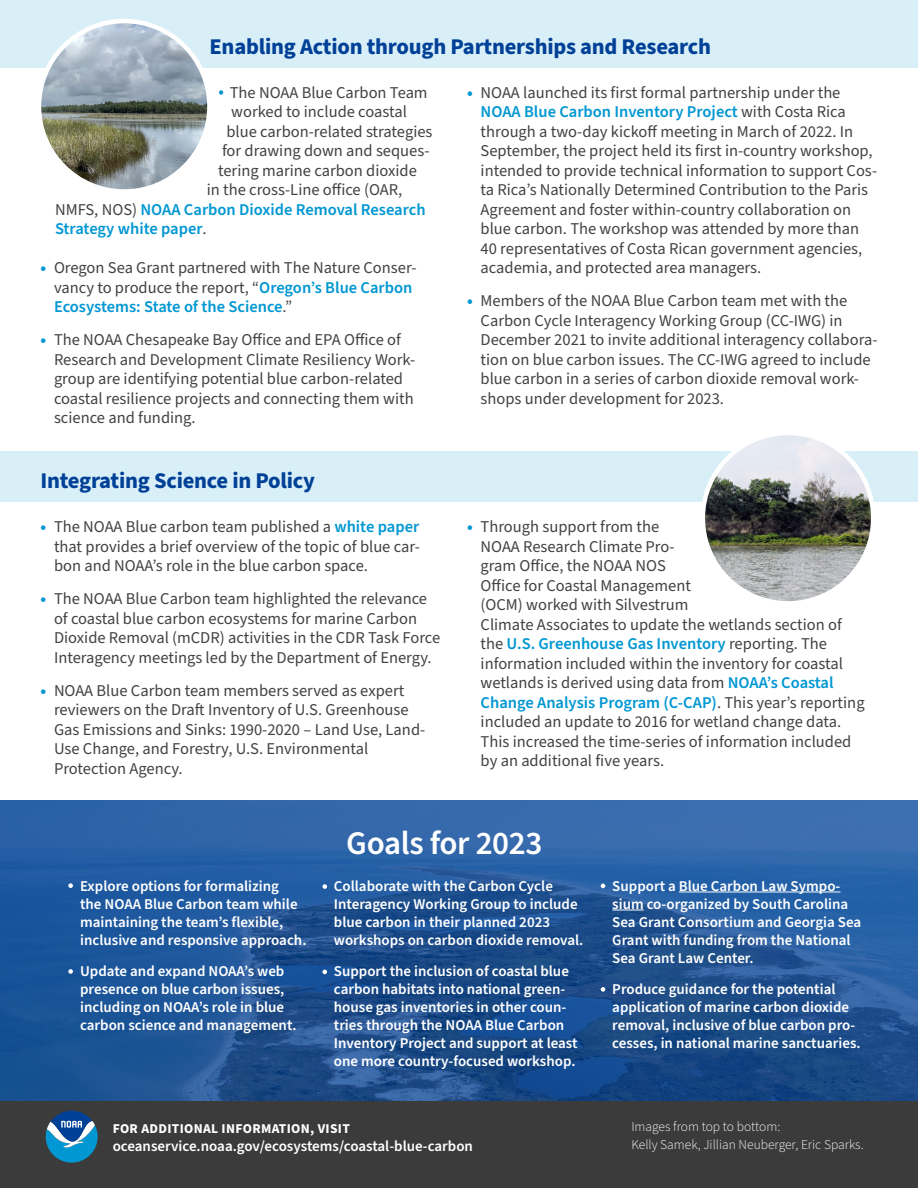
<style>
.page{position:relative;width:918px;height:1188px;background:#fff}
.page>*{position:absolute;margin:0;border:0;box-sizing:border-box;transform-origin:0 0}
.tools{font:600 33px "Source Sans Pro";letter-spacing:-.01em;color:#fff}
.a_hed{font:700 22.5px "Source Sans Pro";letter-spacing:-.01em;color:#004197}
.body_p{font:16.5px/19.5px "Source Sans Pro";color:#424242}
.body_p-2{font:600 16.5px "Source Sans Pro";color:#0097d2}
.tools-2{font:600 15px/18px "Source Sans Pro";color:#fff}
.source{font:300 13.5px/18px "Source Sans Pro";color:#fff}
.t1{font:700 13.5px "Source Sans Pro";letter-spacing:.025em;color:#fff}
.s1{font-weight:400;color:#424242}
.s2{font-weight:700;color:#0096d2}
.s3{font-weight:600;color:#0097d2}
</style>
<div class="page">
<img style="left:0;top:801px;width:918px;height:300px">
<div style="left:0;top:0;width:918px;height:68px;background:#d9eff8"></div>
<div style="left:0;top:452px;width:918px;height:50px;background:#d9eff8"></div>
<img style="left:39px;top:21px;width:170px;height:171px;border-radius:85px">
<div style="left:37px;top:19px;width:175px;height:175px;border:4px solid #fff;border-radius:50%"></div>
<img style="left:703px;top:433px;width:170px;height:170px;border-radius:85px">
<div style="left:701px;top:431px;width:174px;height:175px;border:4px solid #fff;border-radius:50%"></div>
<div style="left:0;top:1101px;width:918px;height:87px;background:#3b3b3b"></div>
<svg style="left:46px;top:1111px;width:52px;height:52px"></svg>
<svg style="left:68px;top:883px;width:5px;height:5px"></svg>
<svg style="left:68px;top:969px;width:5px;height:5px"></svg>
<svg style="left:322px;top:884px;width:5px;height:5px"></svg>
<svg style="left:322px;top:970px;width:5px;height:4px"></svg>
<hr style="left:679px;top:892px;width:161px;height:1px;background:#fff">
<hr style="left:612px;top:910px;width:32px;height:1px;background:#fff">
<svg style="left:601px;top:987px;width:4px;height:5px"></svg>
<svg style="left:601px;top:884px;width:4px;height:4px"></svg>
<svg style="left:219px;top:90px;width:4px;height:5px"></svg>
<p class="a_hed" style="left:210px;top:31px;width:503px">Enabling Action through Partnerships and Research</p>
<p class="body_p" style="left:230px;top:83px;width:199px">The NOAA Blue Carbon Team</p>
<p class="body_p" style="left:231px;top:102px;width:177px">worked to include coastal</p>
<p class="body_p" style="left:226px;top:122px;width:208px">blue carbon-related strategies</p>
<p class="body_p" style="left:222px;top:141px;width:209px">for drawing down and seques-</p>
<p class="body_p" style="left:218px;top:161px;width:200px">tering marine carbon dioxide</p>
<p class="body_p" style="left:207px;top:180px;width:197px">in the cross-Line office (OAR,</p>
<p class="body_p-2" style="left:55px;top:198px;width:372px"><span class="s1">NMFS, NOS)</span> NOAA Carbon Dioxide Removal Research</p>
<p class="body_p-2" style="left:55px;top:218px;width:153px">Strategy white paper<span class="s1">.</span></p>
<p class="body_p" style="left:54px;top:258px;width:364px;text-indent:-14px"><span class="s2">•</span> Oregon Sea Grant partnered with The Nature Conser&shy;vancy to produce the report, “<span class="s3">Oregon’s Blue Carbon<br>Ecosystems: State of the Science</span>.”</p>
<p class="body_p" style="left:54px;top:330px;width:363px;text-indent:-14px"><span class="s2">•</span> The NOAA Chesapeake Bay Office and EPA Office of Research and Development Climate Resiliency Work&shy;group are identifying potential blue carbon-related coastal resilience projects and connecting them with science and funding.</p>
<p class="a_hed" style="left:40px;top:465px;width:276px">Integrating Science in Policy</p>
<p class="body_p" style="left:54px;top:517px;width:367px;text-align:justify;text-indent:-14px"><span class="s2">•</span> The NOAA Blue carbon team published a <span class="s3">white paper </span>that provides a brief overview of the topic of blue car&shy;bon and NOAA’s role in the blue carbon space.</p>
<p class="body_p" style="left:54px;top:589px;width:388px;text-indent:-14px"><span class="s2">•</span> The NOAA Blue Carbon team highlighted the relevance of coastal blue carbon ecosystems for marine Carbon Dioxide Removal (mCDR) activities in the CDR Task Force Interagency meetings led by the Department of Energy.</p>
<p class="body_p" style="left:54px;top:681px;width:373px;text-indent:-14px"><span class="s2">•</span> NOAA Blue Carbon team members served as expert reviewers on the Draft Inventory of U.S. Greenhouse Gas Emissions and Sinks: 1990-2020 – Land Use, Land-Use Change, and Forestry, U.S. Environmental Protection Agency.</p>
<p class="body_p" style="left:481px;top:83px;width:398px;text-indent:-14px"><span class="s2">•</span> NOAA launched its first formal partnership under the <span class="s3">NOAA Blue Carbon Inventory Project</span> with Costa Rica through a two-day kickoff meeting in March of 2022. In September, the project held its first in-country workshop, intended to provide technical information to support Cos&shy;ta Rica’s Nationally Determined Contribution to the Paris Agreement and foster within-country collaboration on blue carbon. The workshop was attended by more than 40 representatives of Costa Rican government agencies, academia, and protected area managers.</p>
<p class="body_p" style="left:481px;top:291px;width:398px;text-indent:-14px"><span class="s2">•</span> Members of the NOAA Blue Carbon team met with the Carbon Cycle Interagency Working Group (CC-IWG) in December 2021 to invite additional interagency collabora&shy;tion on blue carbon issues. The CC-IWG agreed to include blue carbon in a series of carbon dioxide removal work&shy;shops under development for 2023.</p>
<p class="body_p" style="left:481px;top:517px;width:386px;text-indent:-14px"><span class="s2">•</span> Through support from the<br>NOAA Research Climate Pro-<br>gram Office, the NOAA NOS<br>Office for Coastal Management<br>(OCM) worked with Silvestrum<br>Climate Associates to update the wetlands section of the <span class="s3">U.S. Greenhouse Gas Inventory</span> reporting. The information included within the inventory for coastal wetlands is derived using data from <span class="s3">NOAA’s Coastal Change Analysis Program (C-CAP)</span>. This year’s reporting included an update to 2016 for wetland change data.<br>This increased the time-series of information included by an additional five years.</p>
<p class="tools-2" style="left:80px;top:877px;width:228px">Explore options for formalizing<br>the NOAA Blue Carbon team while maintaining the team’s flexible, inclusive and responsive approach.</p>
<p class="tools-2" style="left:80px;top:963px;width:218px">Update and expand NOAA’s web presence on blue carbon issues, including on NOAA’s role in blue carbon science and management.</p>
<p class="tools" style="left:346px;top:821px;width:198px">Goals for 2023</p>
<p class="tools-2" style="left:334px;top:877px;width:251px">Collaborate with the Carbon Cycle Interagency Working Group to include blue carbon in their planned 2023 workshops on carbon dioxide removal.</p>
<p class="tools-2" style="left:334px;top:963px;width:245px">Support the inclusion of coastal blue carbon habitats into national green&shy;house gas inventories in other coun&shy;tries through the NOAA Blue Carbon Inventory Project and support at least one more country-focused workshop.</p>
<p class="t1" style="left:113px;top:1120px;width:239px">FOR ADDITIONAL INFORMATION, VISIT</p>
<p class="tools-2" style="left:113px;top:1138px;width:362px">oceanservice.noaa.gov/ecosystems/coastal-blue-carbon</p>
<p class="tools-2" style="left:612px;top:877px;width:251px">Support a Blue Carbon Law Sympo&shy;sium co-organized by South Carolina<br>Sea Grant Consortium and Georgia Sea<br>Grant with funding from the National<br>Sea Grant Law Center.</p>
<p class="tools-2" style="left:612px;top:981px;width:250px">Produce guidance for the potential application of marine carbon dioxide removal, inclusive of blue carbon pro&shy;cesses, in national marine sanctuaries.</p>
<p class="source" style="left:631px;top:1118px;width:234px">Images from top to bottom:<br>Kelly Samek, Jillian Neuberger, Eric Sparks.</p>
</div>
